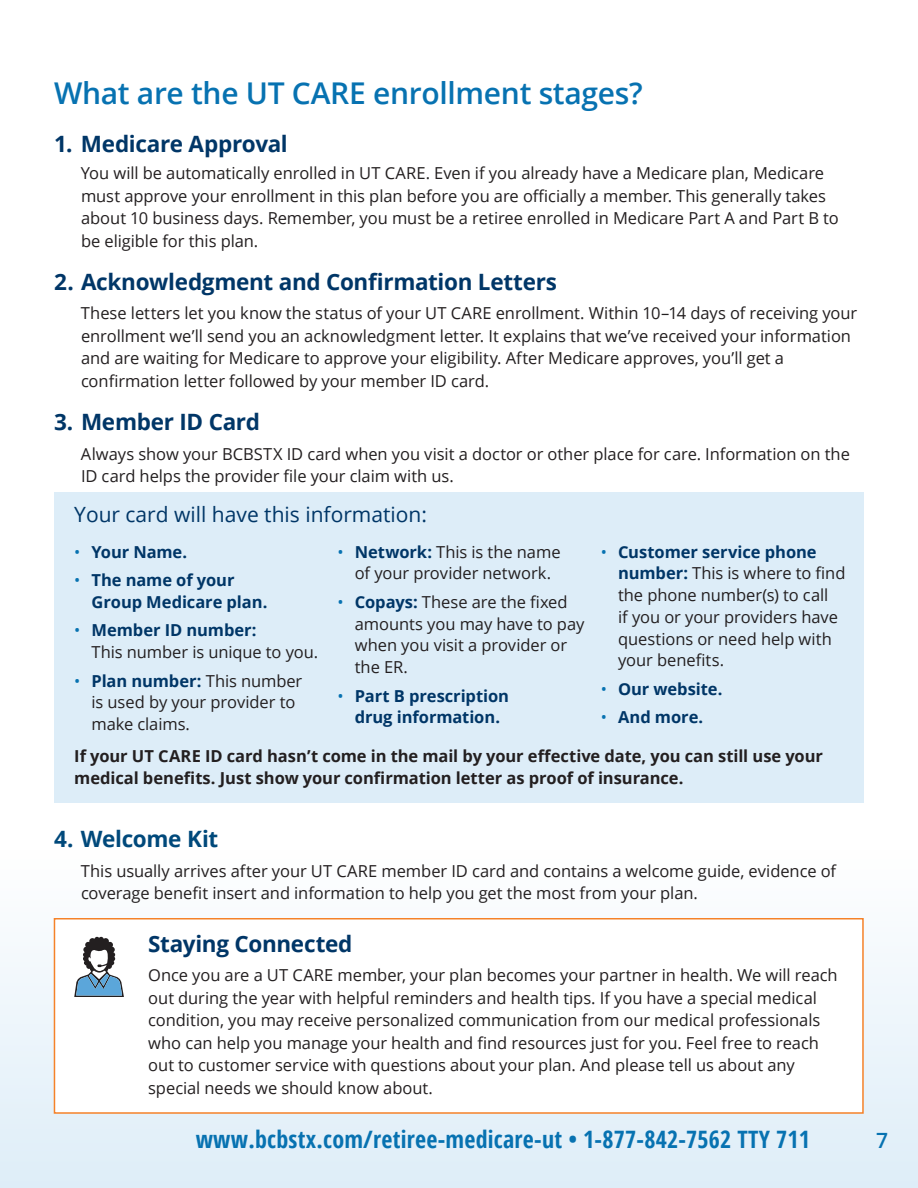
<style>
.page{position:relative;width:918px;height:1188px;background:#fff}
.page>*{position:absolute;margin:0;border:0;box-sizing:border-box;transform-origin:0 0}
.page_header{font:600 30px "Open Sans";letter-spacing:-.01em;color:#0772b1}
.t1{font:700 24px "Open Sans Condensed";letter-spacing:.01em;color:#0772b1}
.sub-tier_1{font:700 22.5px "Open Sans";letter-spacing:-.015em;color:#003667}
.Body{font:700 22.5px "Open Sans";letter-spacing:-.015em;color:#00497b}
.inside_thin_copy{font:21px "Open Sans";color:#003667}
.t2{font:600 21px "Open Sans";color:#0772b1}
.Body-2{font:16.5px/22.5px "Open Sans";letter-spacing:-.005em;color:#231f20}
.Body-3{font:700 16.5px/22.5px "Open Sans";letter-spacing:-.005em;color:#231f20}
.t3{font:700 16.5px/21.8px "Open Sans";letter-spacing:-.005em;color:#003667}
.s1{font-weight:400;color:#0772b1}
.s2{color:#0772b1}
.s3{font-weight:700;color:#003667}
</style>
<div class="page">
<div style="left:0;top:850px;width:918px;height:338px;background:linear-gradient(to bottom,#fefefe,#deedf8)"></div>
<div style="left:54px;top:493px;width:810px;height:310px;background:#ddedf8"></div>
<div style="left:54px;top:918px;width:810px;height:196px;background:#fff;border:2px solid #f58229"></div>
<svg style="left:74px;top:937px;width:50px;height:60px"></svg>
<h1 class="page_header" style="left:54px;top:72px;width:590px">What are the UT CARE enrollment stages?</h1>
<h1 class="sub-tier_1" style="left:54px;top:128px;width:235px">1. Medicare Approval</h1>
<p class="Body-2" style="left:81px;top:161px;width:759px">You will be automatically enrolled in UT CARE. Even if you already have a Medicare plan, Medicare must approve your enrollment in this plan before you are officially a member. This generally takes about 10 business days. Remember, you must be a retiree enrolled in Medicare Part A and Part B to be eligible for this plan.</p>
<h1 class="sub-tier_1" style="left:54px;top:266px;width:505px">2. Acknowledgment and Confirmation Letters</h1>
<p class="Body-2" style="left:81px;top:302px;width:778px">These letters let you know the status of your UT CARE enrollment. Within 10–14 days of receiving your enrollment we’ll send you an acknowledgment letter. It explains that we’ve received your information and are waiting for Medicare to approve your eligibility. After Medicare approves, you’ll get a confirmation letter followed by your member ID card.</p>
<h1 class="sub-tier_1" style="left:54px;top:406px;width:208px">3. Member ID Card</h1>
<p class="Body-2" style="left:81px;top:442px;width:770px">Always show your BCBSTX ID card when you visit a doctor or other place for care. Information on the<br>ID card helps the provider file your claim with us.</p>
<p class="inside_thin_copy" style="left:74px;top:500px;width:354px">Your card will have this information:</p>
<p class="t3" style="left:74px;top:540px;width:114px"><span class="s1">•</span> Your Name.</p>
<p class="t3" style="left:92px;top:569px;width:177px;text-indent:-17px"><span class="s1">•</span> The name of your<br>Group Medicare plan.</p>
<p class="Body-2" style="left:92px;top:619px;width:228px;line-height:21.8px;text-indent:-17px"><span class="s2">•</span> <span class="s3">Member ID number:<br></span>This number is unique to you.</p>
<p class="Body-2" style="left:92px;top:669px;width:212px;line-height:21.8px;text-indent:-17px"><span class="s2">•</span> <span class="s3">Plan number:</span> This number is used by your provider to make claims.</p>
<p class="Body-2" style="left:618px;top:540px;width:229px;line-height:21.8px;text-indent:-17px"><span class="s2">•</span> <span class="s3">Customer service phone number:</span> This is where to find the phone number(s) to call<br>if you or your providers have questions or need help with your benefits.</p>
<p class="t3" style="left:601px;top:678px;width:123px"><span class="s1">•</span> Our website.</p>
<p class="t3" style="left:601px;top:706px;width:104px"><span class="s1">•</span> And more.</p>
<p class="Body-3" style="left:74px;top:744px;width:750px">If your UT CARE ID card hasn’t come in the mail by your effective date, you can still use your medical benefits. Just show your confirmation letter as proof of insurance.</p>
<p class="Body-2" style="left:338px;top:540px;width:225px;line-height:21.8px;text-align:center"><span class="s2">•</span> <span class="s3">Network:</span> This is the name of your provider network.</p>
<p class="Body-2" style="left:355px;top:591px;width:231px;line-height:21.8px;text-indent:-17px"><span class="s2">•</span> <span class="s3">Copays:</span> These are the fixed amounts you may have to pay when you visit a provider or the ER.</p>
<p class="t3" style="left:338px;top:684px;width:173px;text-align:center"><span class="s1">•</span> Part B prescription drug information.</p>
<p class="Body" style="left:54px;top:823px;width:166px">4. Welcome Kit</p>
<p class="Body-2" style="left:81px;top:859px;width:757px">This usually arrives after your UT CARE member ID card and contains a welcome guide, evidence of coverage benefit insert and information to help you get the most from your plan.</p>
<h1 class="sub-tier_1" style="left:148px;top:928px;width:206px">Staying Connected</h1>
<p class="Body-2" style="left:148px;top:964px;width:691px">Once you are a UT CARE member, your plan becomes your partner in health. We will reach out during the year with helpful reminders and health tips. If you have a special medical condition, you may receive personalized communication from our medical professionals who can help you manage your health and find resources just for you. Feel free to reach out to customer service with questions about your plan. And please tell us about any special needs we should know about.</p>
<h2 class="t1" style="left:196px;top:1123px;width:616px">www.bcbstx.com/retiree-medicare-ut • 1-877-842-7562 TTY 711</h2>
<p class="t2" style="left:876px;top:1126px;width:13px">7</p>
</div>
